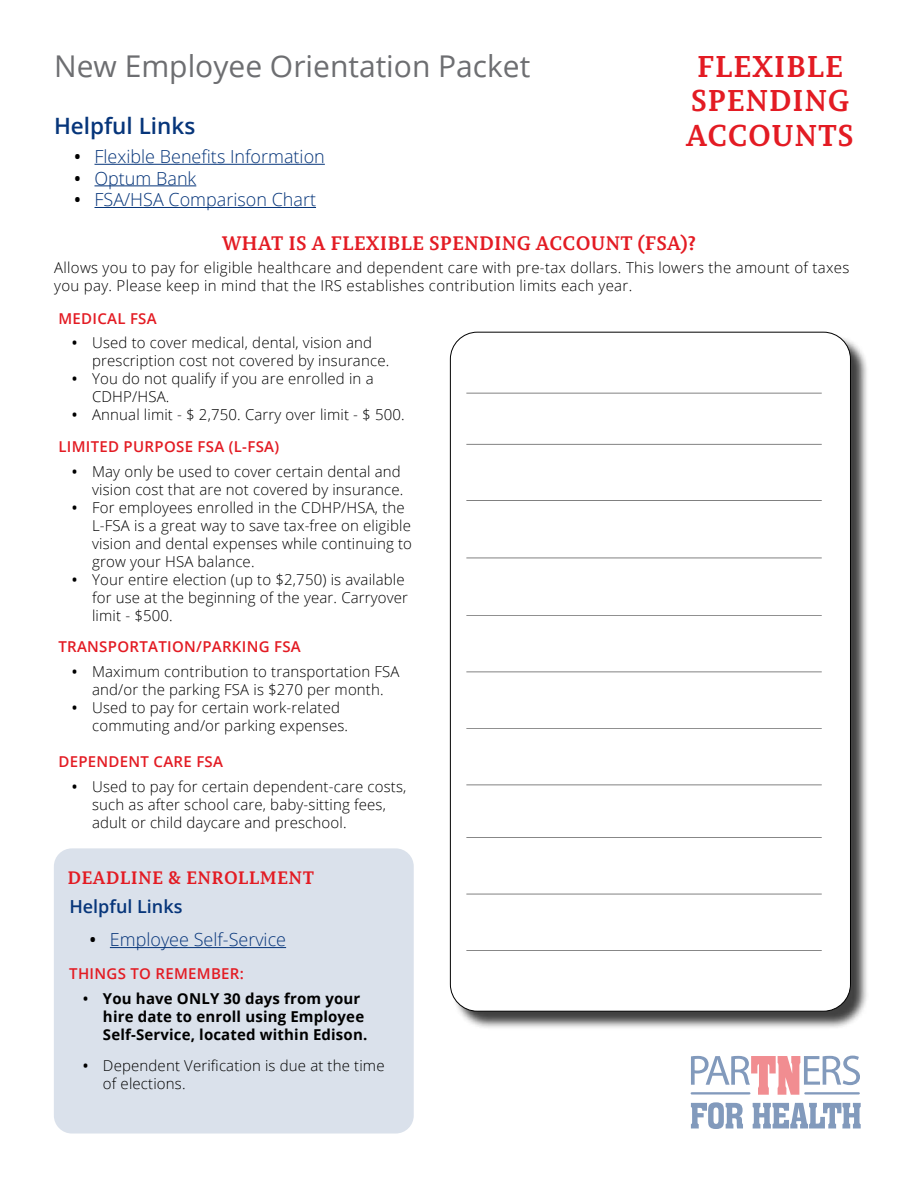
<style>
.page{position:relative;width:918px;height:1188px;background:#fff}
.page>*{position:absolute;margin:0;border:0;box-sizing:border-box;transform-origin:0 0}
.t1{font:30px "Open Sans";color:#6d6e71}
.t2{font:700 30px/34.5px "Permian Slab Serif Typeface";letter-spacing:.02em;color:#e31b23;text-align:center}
.t3{font:600 22.5px "Open Sans";color:#06357a}
.t4{font:700 19.5px "Permian Slab Serif Typeface";letter-spacing:.01em;color:#e31b23}
.t5{font:300 18px "Open Sans";color:#06357a}
.t6{font:700 18px "Permian Slab Serif Typeface";letter-spacing:.02em;color:#e31b23}
.t7{font:600 18px "Open Sans";color:#06357a}
.t8{font:300 15px/18px "Open Sans";letter-spacing:.01em;color:#000}
.t9{font:700 15px/18px "Open Sans";letter-spacing:.01em;color:#000}
.t10{font:600 15px "Open Sans";letter-spacing:.02em;color:#e31b23}
.s1{font-weight:600;color:#000}
.s2{font-weight:600}
.s3{font-weight:600;color:#e31b23}
</style>
<div class="page">
<svg style="left:691px;top:1056px;width:169px;height:39px"></svg>
<svg style="left:691px;top:1102px;width:52px;height:27px"></svg>
<svg style="left:753px;top:1103px;width:108px;height:26px"></svg>
<div style="left:54px;top:848px;width:360px;height:286px;background:#dae1eb;border-radius:18px"></div>
<hr style="left:94px;top:164px;width:231px;height:1px;background:#06357a">
<hr style="left:94px;top:185px;width:102px;height:1px;background:#06357a">
<hr style="left:94px;top:207px;width:222px;height:1px;background:#06357a">
<hr style="left:110px;top:947px;width:176px;height:1px;background:#06357a">
<div style="left:452px;top:334px;width:418px;height:696px;background:#000;opacity:.75"></div>
<div style="left:450px;top:332px;width:400px;height:679px;background:#fff;border-radius:27px"></div>
<hr style="left:466px;top:444px;width:356px;height:1px;background:#000">
<hr style="left:466px;top:393px;width:356px;height:1px;background:#000">
<hr style="left:466px;top:672px;width:356px;height:1px;background:#000">
<hr style="left:466px;top:837px;width:356px;height:1px;background:#000">
<hr style="left:466px;top:500px;width:356px;height:1px;background:#000">
<hr style="left:466px;top:728px;width:356px;height:1px;background:#000">
<hr style="left:466px;top:894px;width:356px;height:1px;background:#000">
<hr style="left:466px;top:615px;width:356px;height:1px;background:#000">
<hr style="left:466px;top:558px;width:356px;height:1px;background:#000">
<hr style="left:466px;top:785px;width:356px;height:1px;background:#000">
<hr style="left:466px;top:950px;width:356px;height:1px;background:#000">
<h1 class="t1" style="left:54px;top:46px;width:478px">New Employee Orientation Packet</h1>
<h1 class="t2" style="left:686px;top:47px;width:169px">FLEXIBLE<br>SPENDING<br>ACCOUNTS</h1>
<h2 class="t3" style="left:54px;top:111px;width:143px">Helpful Links</h2>
<p class="t5" style="left:74px;top:144px;width:252px"><span class="s1">•</span> Flexible Benefits Information</p>
<p class="t5" style="left:74px;top:166px;width:124px"><span class="s1">•</span> Optum Bank</p>
<p class="t5" style="left:74px;top:187px;width:243px"><span class="s1">•</span> FSA/HSA Comparison Chart</p>
<h3 class="t4" style="left:222px;top:227px;width:476px">WHAT IS A FLEXIBLE SPENDING ACCOUNT (FSA)?</h3>
<p class="t8" style="left:54px;top:259px;width:797px">Allows you to pay for eligible healthcare and dependent care with pre-tax dollars. This lowers the amount of taxes you pay. Please keep in mind that the IRS establishes contribution limits each year.</p>
<p class="t10" style="left:58px;top:308px;width:100px">MEDICAL FSA</p>
<p class="t8" style="left:92px;top:334px;width:299px;text-indent:-20px"><span class="s2">•</span> Used to cover medical, dental, vision and prescription cost not covered by insurance.</p>
<p class="t8" style="left:92px;top:370px;width:283px;text-indent:-20px"><span class="s2">•</span> You do not qualify if you are enrolled in a<br>CDHP/HSA.</p>
<p class="t8" style="left:58px;top:399px;width:348px;line-height:31.5px;text-indent:14px"><span class="s2">•</span> Annual limit - $ 2,750. Carry over limit - $ 500.<br><span class="s3">LIMITED PURPOSE FSA (L-FSA)</span></p>
<p class="t8" style="left:72px;top:462px;width:333px;text-align:right"><span class="s2">•</span> May only be used to cover certain dental and vision cost that are not covered by insurance.</p>
<p class="t8" style="left:92px;top:498px;width:321px;text-indent:-20px"><span class="s2">•</span> For employees enrolled in the CDHP/HSA, the L-FSA is a great way to save tax-free on eligible vision and dental expenses while continuing to grow your HSA balance.</p>
<p class="t8" style="left:92px;top:570px;width:318px;text-indent:-20px"><span class="s2">•</span> Your entire election (up to $2,750) is available for use at the beginning of the year. Carryover limit - $500.</p>
<p class="t10" style="left:58px;top:636px;width:244px">TRANSPORTATION/PARKING FSA</p>
<p class="t8" style="left:72px;top:662px;width:329px;text-align:center"><span class="s2">•</span> Maximum contribution to transportation FSA and/or the parking FSA is $270 per month.</p>
<p class="t8" style="left:92px;top:698px;width:258px;text-indent:-20px"><span class="s2">•</span> Used to pay for certain work-related commuting and/or parking expenses.</p>
<p class="t10" style="left:58px;top:751px;width:166px">DEPENDENT CARE FSA</p>
<p class="t8" style="left:92px;top:777px;width:316px;text-indent:-20px"><span class="s2">•</span> Used to pay for certain dependent-care costs, such as after school care, baby-sitting fees, adult or child daycare and preschool.</p>
<p class="t6" style="left:68px;top:862px;width:248px">DEADLINE &amp; ENROLLMENT</p>
<p class="t7" style="left:69px;top:894px;width:115px">Helpful Links</p>
<p class="t5" style="left:90px;top:927px;width:198px"><span class="s1">•</span> Employee Self-Service</p>
<p class="t10" style="left:69px;top:963px;width:176px">THINGS TO REMEMBER:</p>
<p class="t9" style="left:103px;top:989px;width:266px;text-indent:-20px"><span class="s2">•</span> You have ONLY 30 days from your hire date to enroll using Employee<br>Self-Service, located within Edison.</p>
<p class="t8" style="left:103px;top:1056px;width:283px;text-indent:-20px"><span class="s2">•</span> Dependent Verification is due at the time of elections.</p>
</div>
